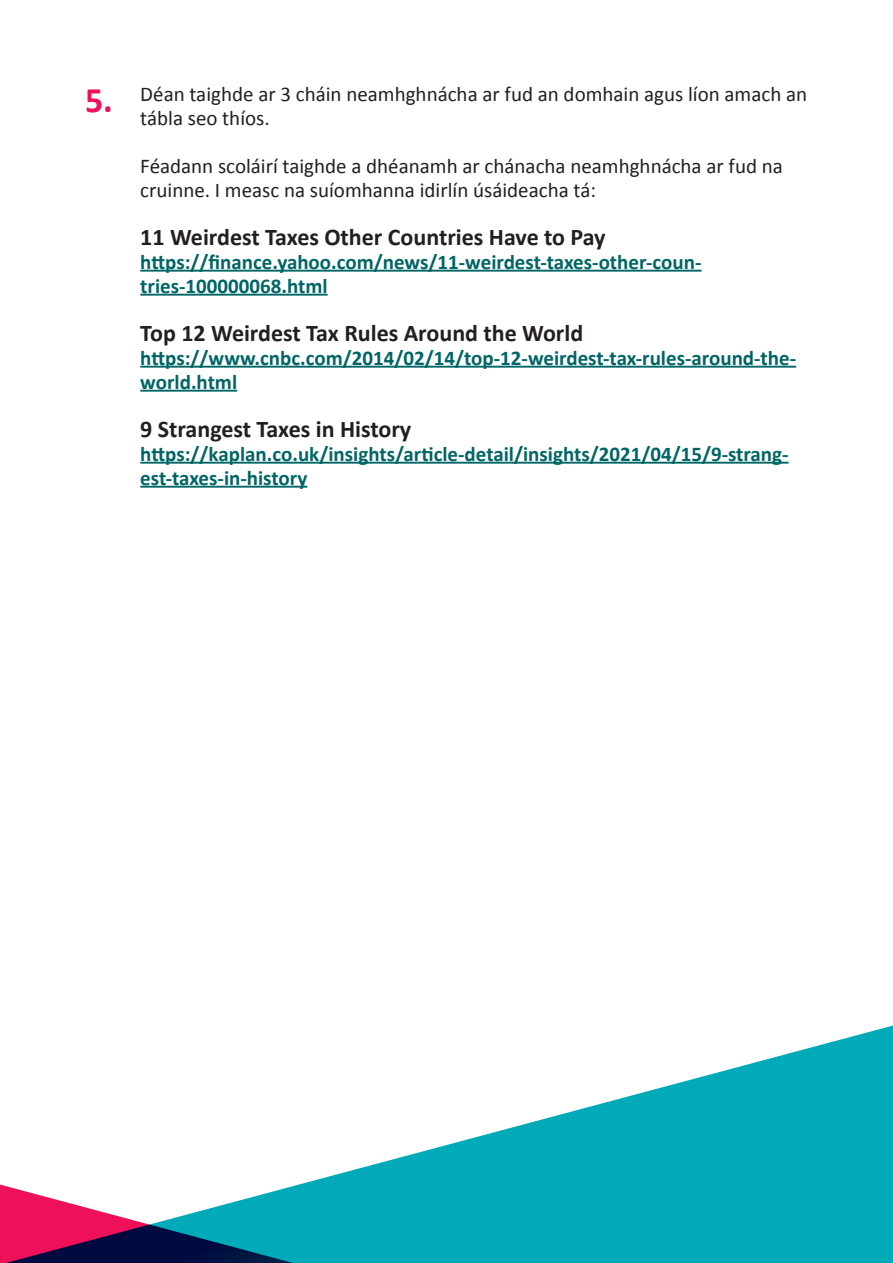
<style>
.page{position:relative;width:893px;height:1263px;background:#fff}
.page>*{position:absolute;margin:0;border:0;box-sizing:border-box;transform-origin:0 0}
.t1{font:700 36px "Calibri";color:#ee1059}
.t2{font:700 24px "Calibri";color:#231f20}
.t3{font:700 21px/24px "Calibri";color:#006565}
.t4{font:21px/24px "Calibri";color:#231f20}
</style>
<div class="page">
<svg style="left:301px;top:1025px;width:592px;height:159px"></svg>
<svg style="left:0;top:1184px;width:893px;height:79px;background:#2a98ac"></svg>
<hr style="left:140px;top:270px;width:561px;height:2px;background:#006565">
<hr style="left:140px;top:294px;width:188px;height:2px;background:#006565">
<hr style="left:140px;top:366px;width:656px;height:2px;background:#006565">
<hr style="left:140px;top:390px;width:97px;height:2px;background:#006565">
<hr style="left:140px;top:462px;width:648px;height:2px;background:#006565">
<hr style="left:140px;top:486px;width:167px;height:2px;background:#006565">
<p class="t1" style="left:85px;top:77px;width:29px">5.</p>
<p class="t4" style="left:140px;top:82px;width:668px">Déan taighde ar 3 cháin neamhghnácha ar fud an domhain agus líon amach an tábla seo thíos.</p>
<p class="t4" style="left:140px;top:154px;width:644px">Féadann scoláirí taighde a dhéanamh ar chánacha neamhghnácha ar fud na cruinne. I measc na suíomhanna idirlín úsáideacha tá:</p>
<p class="t2" style="left:140px;top:221px;width:467px">11 Weirdest Taxes Other Countries Have to Pay</p>
<p class="t3" style="left:140px;top:250px;width:563px">https://finance.yahoo.com/news/11-weirdest-taxes-other-coun&shy;tries-100000068.html</p>
<p class="t2" style="left:140px;top:317px;width:444px">Top 12 Weirdest Tax Rules Around the World</p>
<p class="t3" style="left:140px;top:346px;width:657px">https://www.cnbc.com/2014/02/14/top-12-weirdest-tax-rules-around-the&shy;world.html</p>
<p class="t2" style="left:140px;top:413px;width:273px">9 Strangest Taxes in History</p>
<p class="t3" style="left:140px;top:442px;width:650px">https://kaplan.co.uk/insights/article-detail/insights/2021/04/15/9-strang&shy;est-taxes-in-history</p>
</div>
